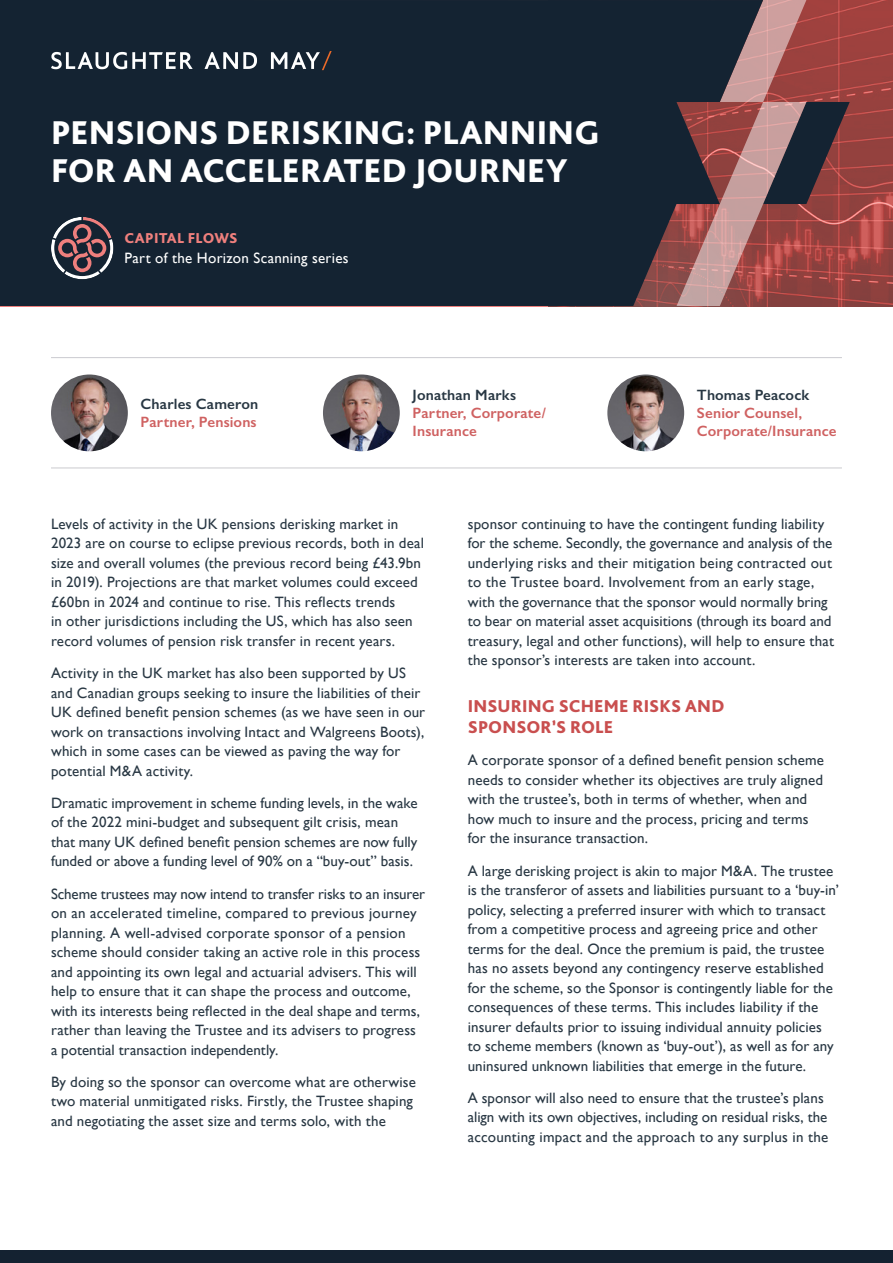
<style>
.page{position:relative;width:893px;height:1263px;background:#fff}
.page>*{position:absolute;margin:0;border:0;box-sizing:border-box;transform-origin:0 0}
.t1{font:800 34.5px/37.5px "Bliss Pro";letter-spacing:.005em;color:#fff}
.t2{font:800 18px/21px "Bliss Pro";letter-spacing:.005em;color:#c94f4f}
.t3{font:15px/19.5px "Gill Sans";letter-spacing:.005em;color:#283743}
.t4{font:600 15px/18px "Gill Sans";letter-spacing:.01em;color:#cf6161}
.t5{font:600 15px "Gill Sans";letter-spacing:.01em;color:#283743}
.t6{font:15px "Gill Sans";letter-spacing:.02em;color:#fff}
.t7{font:800 15px "Bliss Pro";letter-spacing:.015em;color:#f0807d}
</style>
<div class="page">
<img style="left:850px;top:0;width:43px;height:306px">
<div style="left:0;top:1250px;width:893px;height:13px;background:#142231"></div>
<svg style="left:763px;top:0;width:87px;height:306px;background:#8f4e4f"></svg>
<svg style="left:0;top:0;width:763px;height:306px;background:#212937"></svg>
<svg style="left:51px;top:217px;width:62px;height:62px;background:#5b4e58"></svg>
<hr style="left:51px;top:357px;width:791px;height:1px;background:#cacacf">
<hr style="left:51px;top:468px;width:791px;height:1px;background:#cacacf">
<img style="left:51px;top:374px;width:77px;height:77px;border-radius:38px">
<img style="left:323px;top:374px;width:77px;height:77px;border-radius:38px">
<img style="left:607px;top:374px;width:77px;height:77px;border-radius:38px">
<svg style="left:51px;top:52px;width:142px;height:17px"></svg>
<svg style="left:205px;top:52px;width:52px;height:17px"></svg>
<svg style="left:271px;top:51px;width:61px;height:19px"></svg>
<h1 class="t1" style="left:51px;top:113px;width:550px">PENSIONS DERISKING: PLANNING<br>FOR AN ACCELERATED JOURNEY</h1>
<p class="t7" style="left:124px;top:229px;width:115px">CAPITAL FLOWS</p>
<p class="t6" style="left:124px;top:249px;width:226px">Part of the Horizon Scanning series</p>
<p class="t5" style="left:141px;top:395px;width:119px">Charles Cameron</p>
<p class="t4" style="left:141px;top:413px;width:118px">Partner, Pensions</p>
<p class="t5" style="left:412px;top:386px;width:105px">Jonathan Marks</p>
<p class="t4" style="left:412px;top:404px;width:135px">Partner, Corporate/<br>Insurance</p>
<p class="t5" style="left:697px;top:386px;width:114px">Thomas Peacock</p>
<p class="t4" style="left:697px;top:404px;width:141px">Senior Counsel,<br>Corporate/Insurance</p>
<p class="t3" style="left:51px;top:514px;width:375px">Levels of activity in the UK pensions derisking market in 2023 are on course to eclipse previous records, both in deal size and overall volumes (the previous record being £43.9bn in 2019). Projections are that market volumes could exceed £60bn in 2024 and continue to rise. This reflects trends<br>in other jurisdictions including the US, which has also seen record volumes of pension risk transfer in recent years.</p>
<p class="t3" style="left:51px;top:663px;width:376px">Activity in the UK market has also been supported by US and Canadian groups seeking to insure the liabilities of their UK defined benefit pension schemes (as we have seen in our work on transactions involving Intact and Walgreens Boots), which in some cases can be viewed as paving the way for potential M&amp;A activity.</p>
<p class="t3" style="left:51px;top:793px;width:368px">Dramatic improvement in scheme funding levels, in the wake of the 2022 mini-budget and subsequent gilt crisis, mean that many UK defined benefit pension schemes are now fully funded or above a funding level of 90% on a “buy-out” basis.</p>
<p class="t3" style="left:51px;top:884px;width:376px">Scheme trustees may now intend to transfer risks to an insurer on an accelerated timeline, compared to previous journey planning. A well-advised corporate sponsor of a pension scheme should consider taking an active role in this process and appointing its own legal and actuarial advisers. This will help to ensure that it can shape the process and outcome, with its interests being reflected in the deal shape and terms, rather than leaving the Trustee and its advisers to progress a potential transaction independently.</p>
<p class="t3" style="left:51px;top:1072px;width:366px">By doing so the sponsor can overcome what are otherwise two material unmitigated risks. Firstly, the Trustee shaping and negotiating the asset size and terms solo, with the</p>
<p class="t3" style="left:468px;top:514px;width:368px">sponsor continuing to have the contingent funding liability for the scheme. Secondly, the governance and analysis of the underlying risks and their mitigation being contracted out to the Trustee board. Involvement from an early stage, with the governance that the sponsor would normally bring to bear on material asset acquisitions (through its board and treasury, legal and other functions), will help to ensure that the sponsor’s interests are taken into account.</p>
<p class="t2" style="left:468px;top:695px;width:258px">INSURING SCHEME RISKS AND<br>SPONSOR’S ROLE</p>
<p class="t3" style="left:468px;top:750px;width:358px">A corporate sponsor of a defined benefit pension scheme needs to consider whether its objectives are truly aligned with the trustee’s, both in terms of whether, when and how much to insure and the process, pricing and terms for the insurance transaction.</p>
<p class="t3" style="left:468px;top:860px;width:373px">A large derisking project is akin to major M&amp;A. The trustee is the transferor of assets and liabilities pursuant to a ‘buy-in’ policy, selecting a preferred insurer with which to transact from a competitive process and agreeing price and other terms for the deal. Once the premium is paid, the trustee has no assets beyond any contingency reserve established for the scheme, so the Sponsor is contingently liable for the consequences of these terms. This includes liability if the insurer defaults prior to issuing individual annuity policies<br>to scheme members (known as ‘buy-out’), as well as for any uninsured unknown liabilities that emerge in the future.</p>
<p class="t3" style="left:468px;top:1088px;width:362px">A sponsor will also need to ensure that the trustee’s plans align with its own objectives, including on residual risks, the accounting impact and the approach to any surplus in the</p>
</div>
